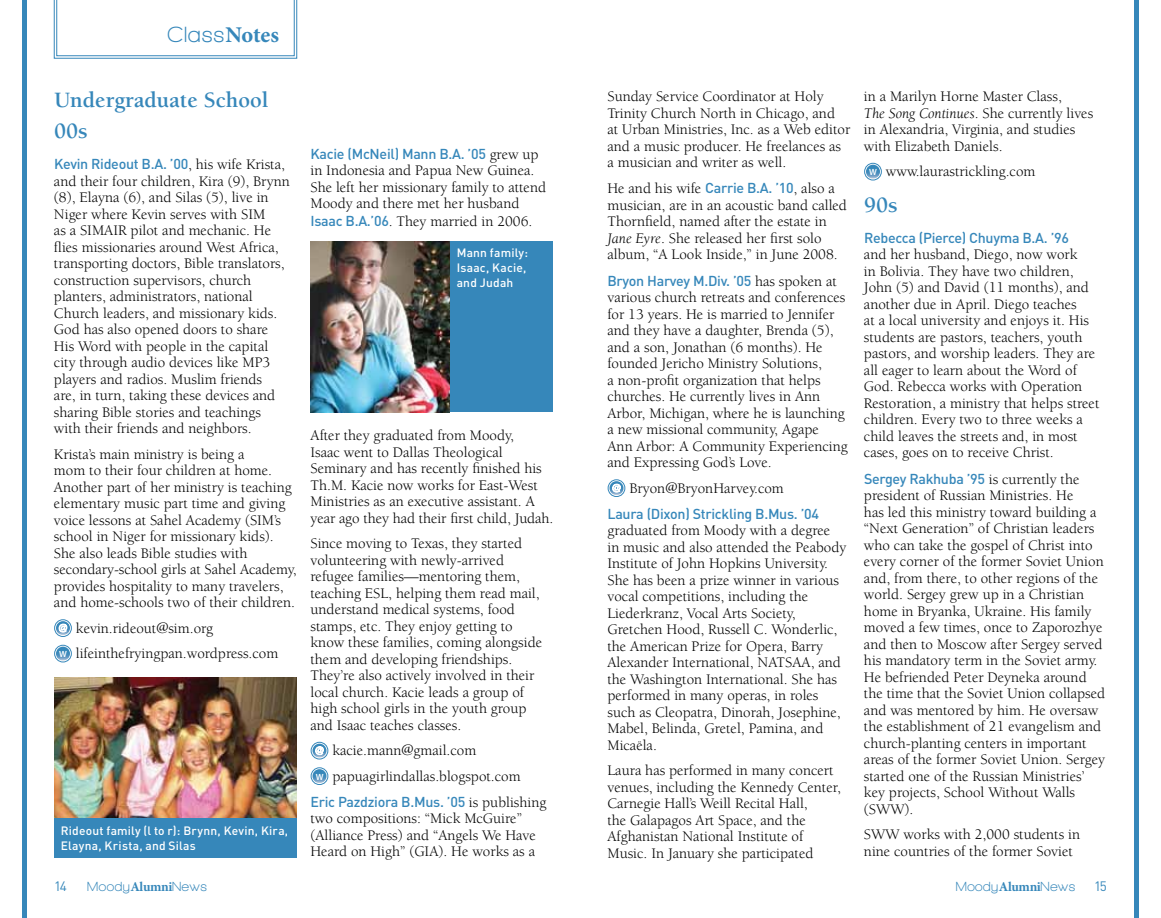
<style>
.page{position:relative;width:1161px;height:918px;background:#fff}
.page>*{position:absolute;margin:0;border:0;box-sizing:border-box;transform-origin:0 0}
.t1{font:700 22.5px "Berkeley";color:#3687ba}
.t2{font:700 22.5px "Walkway";letter-spacing:.04em;color:#3687ba}
.t3{font:15px/16.5px "Berkeley";color:#000}
.t4{font:500 14.25px "DINOT";letter-spacing:-.02em;color:#3687ba}
.t5{font:700 13.5px "Walkway";letter-spacing:.04em;color:#3687ba}
.t6{font:13.5px "DINOT";color:#3687ba}
.t7{font:500 12px/15px "DINOT";letter-spacing:.015em;color:#fff}
.s1{font-family:"Minion Pro"}
.s2{font-family:"DINOT";font-weight:500;font-size:14.25px;color:#3687ba}
.s3{font-style:italic}
.s4{font-family:"Berkeley";font-weight:400;font-size:15px;color:#000}
.s5{font-family:"Myriad Pro";font-weight:600;font-size:9px;color:#fff}
</style>
<div class="page">
<svg style="left:54px;top:0;width:243px;height:59px"></svg>
<div style="left:22px;top:0;width:5px;height:918px;background:#3687ba"></div>
<hr style="left:1134px;top:0;width:4px;height:918px;background:#3687ba">
<svg style="left:610px;top:481px;width:13px;height:14px"></svg>
<svg style="left:612px;top:484px;width:9px;height:8px"></svg>
<div style="left:608px;top:479px;width:17px;height:18px;border:1px solid #3687ba;border-radius:50%"></div>
<svg style="left:866px;top:165px;width:14px;height:14px"></svg>
<div style="left:864px;top:163px;width:18px;height:17px;border:1px solid #3687ba;border-radius:50%"></div>
<svg style="left:56px;top:621px;width:14px;height:14px"></svg>
<svg style="left:59px;top:624px;width:8px;height:8px"></svg>
<div style="left:54px;top:619px;width:18px;height:18px;border:1px solid #3687ba;border-radius:50%"></div>
<svg style="left:56px;top:647px;width:14px;height:14px"></svg>
<div style="left:54px;top:645px;width:18px;height:17px;border:1px solid #3687ba;border-radius:50%"></div>
<svg style="left:313px;top:744px;width:13px;height:14px"></svg>
<svg style="left:315px;top:746px;width:9px;height:9px"></svg>
<div style="left:311px;top:742px;width:17px;height:17px;border:1px solid #3687ba;border-radius:50%"></div>
<svg style="left:313px;top:769px;width:13px;height:14px"></svg>
<div style="left:311px;top:767px;width:17px;height:18px;border:1px solid #3687ba;border-radius:50%"></div>
<div style="left:54px;top:818px;width:243px;height:40px;background:#3687ba"></div>
<img style="left:54px;top:678px;width:243px;height:140px">
<div style="left:310px;top:242px;width:244px;height:170px;background:#3687ba"></div>
<img style="left:310px;top:242px;width:140px;height:170px">
<h1 class="t2" style="left:167px;top:22px;width:113px">Class<span class="s1">Notes</span></h1>
<h1 class="t1" style="left:54px;top:88px;width:216px">Undergraduate School</h1>
<p class="t3" style="left:608px;top:89px;width:244px">Sunday Service Coordinator at Holy Trinity Church North in Chicago, and<br>at Urban Ministries, Inc. as a Web editor and a music producer. He freelances as a musician and writer as well.</p>
<p class="t3" style="left:607px;top:181px;width:241px">He and his wife <span class="s2">Carrie B.A. ’10</span>, also a musician, are in an acoustic band called Thornfield, named after the estate in <span class="s3">Jane Eyre</span>. She released her first solo album, “A Look Inside,” in June 2008.</p>
<p class="t4" style="left:608px;top:271px;width:231px">Bryon Harvey M.Div. ’05 <span class="s4">has spoken at</span></p>
<p class="t3" style="left:607px;top:290px;width:242px">various church retreats and conferences for 13 years. He is married to Jennifer and they have a daughter, Brenda (5), and a son, Jonathan (6 months). He founded Jericho Ministry Solutions,<br>a non-profit organization that helps churches. He currently lives in Ann Arbor, Michigan, where he is launching a new missional community, Agape Ann Arbor: A Community Experiencing and Expressing God’s Love.</p>
<p class="t3" style="left:629px;top:480px;width:156px">Bryon@BryonHarvey.com</p>
<p class="t4" style="left:608px;top:504px;width:213px">Laura (Dixon) Strickling B.Mus. ’04</p>
<p class="t3" style="left:607px;top:523px;width:240px">graduated from Moody with a degree<br>in music and also attended the Peabody Institute of John Hopkins University.<br>She has been a prize winner in various vocal competitions, including the Liederkranz, Vocal Arts Society, Gretchen Hood, Russell C. Wonderlic, the American Prize for Opera, Barry Alexander International, NATSAA, and the Washington International. She has performed in many operas, in roles such as Cleopatra, Dinorah, Josephine, Mabel, Belinda, Gretel, Pamina, and Micaëla.</p>
<p class="t3" style="left:607px;top:763px;width:235px">Laura has performed in many concert venues, including the Kennedy Center, Carnegie Hall’s Weill Recital Hall,<br>the Galapagos Art Space, and the Afghanistan National Institute of Music. In January she participated</p>
<h1 class="t1" style="left:54px;top:119px;width:35px">00s</h1>
<p class="t4" style="left:54px;top:154px;width:232px">Kevin Rideout B.A. ’00<span class="s4">, his wife Krista,</span></p>
<p class="t3" style="left:54px;top:173px;width:237px">and their four children, Kira (9), Brynn (8), Elayna (6), and Silas (5), live in Niger where Kevin serves with SIM<br>as a SIMAIR pilot and mechanic. He flies missionaries around West Africa, transporting doctors, Bible translators, construction supervisors, church planters, administrators, national Church leaders, and missionary kids.<br>God has also opened doors to share His Word with people in the capital city through audio devices like MP3 players and radios. Muslim friends<br>are, in turn, taking these devices and sharing Bible stories and teachings with their friends and neighbors.</p>
<p class="t3" style="left:54px;top:446px;width:244px">Krista’s main ministry is being a<br>mom to their four children at home.<br>Another part of her ministry is teaching elementary music part time and giving voice lessons at Sahel Academy (SIM’s school in Niger for missionary kids).<br>She also leads Bible studies with secondary-school girls at Sahel Academy, provides hospitality to many travelers, and home-schools two of their children.</p>
<p class="t3" style="left:59px;top:615px;width:221px;line-height:25.5px;text-indent:17px">kevin.rideout@sim.org<br><span class="s5">W</span> lifeinthefryingpan.wordpress.com</p>
<p class="t4" style="left:310px;top:144px;width:230px">Kacie (McNeil) Mann B.A. ’05 <span class="s4">grew up</span></p>
<p class="t3" style="left:310px;top:163px;width:237px">in Indonesia and Papua New Guinea.<br>She left her missionary family to attend Moody and there met her husband <span class="s2">Isaac B.A.’06</span>. They married in 2006.</p>
<p class="t7" style="left:457px;top:245px;width:73px">Mann family:<br>Isaac, Kacie, and Judah</p>
<p class="t3" style="left:311px;top:428px;width:244px">After they graduated from Moody,<br>Isaac went to Dallas Theological Seminary and has recently finished his Th.M. Kacie now works for East-West Ministries as an executive assistant. A year ago they had their first child, Judah.</p>
<p class="t3" style="left:311px;top:536px;width:233px">Since moving to Texas, they started volunteering with newly-arrived refugee families—mentoring them, teaching ESL, helping them read mail, understand medical systems, food stamps, etc. They enjoy getting to know these families, coming alongside them and developing friendships.<br>They’re also actively involved in their local church. Kacie leads a group of high school girls in the youth group and Isaac teaches classes.</p>
<p class="t3" style="left:316px;top:738px;width:206px;line-height:25.5px;text-indent:17px">kacie.mann@gmail.com<br><span class="s5">W</span> papuagirlindallas.blogspot.com</p>
<p class="t4" style="left:310px;top:792px;width:237px">Eric Pazdziora B.Mus. ’05 <span class="s4">is publishing</span></p>
<p class="t3" style="left:310px;top:811px;width:227px">two compositions: “Mick McGuire” (Alliance Press) and “Angels We Have<br>Heard on High” (GIA). He works as a</p>
<p class="t7" style="left:61px;top:823px;width:229px">Rideout family (l to r): Brynn, Kevin, Kira,<br>Elayna, Krista, and Silas</p>
<p class="t3" style="left:864px;top:89px;width:231px">in a Marilyn Horne Master Class,<br><span class="s3">The Song Continues</span>. She currently lives in Alexandria, Virginia, and studies with Elizabeth Daniels.</p>
<p class="t3" style="left:869px;top:164px;width:168px"><span class="s5">W</span> www.laurastrickling.com</p>
<h1 class="t1" style="left:864px;top:193px;width:35px">90s</h1>
<p class="t4" style="left:864px;top:228px;width:207px">Rebecca (Pierce) Chuyma B.A. ’96</p>
<p class="t3" style="left:864px;top:247px;width:237px">and her husband, Diego, now work<br>in Bolivia. They have two children, John (5) and David (11 months), and another due in April. Diego teaches<br>at a local university and enjoys it. His students are pastors, teachers, youth pastors, and worship leaders. They are all eager to learn about the Word of God. Rebecca works with Operation Restoration, a ministry that helps street children. Every two to three weeks a child leaves the streets and, in most cases, goes on to receive Christ.</p>
<p class="t4" style="left:864px;top:469px;width:217px">Sergey Rakhuba ’95 <span class="s4">is currently the</span></p>
<p class="t3" style="left:864px;top:488px;width:243px">president of Russian Ministries. He<br>has led this ministry toward building a “Next Generation” of Christian leaders who can take the gospel of Christ into every corner of the former Soviet Union and, from there, to other regions of the world. Sergey grew up in a Christian home in Bryanka, Ukraine. His family moved a few times, once to Zaporozhye and then to Moscow after Sergey served his mandatory term in the Soviet army.<br>He befriended Peter Deyneka around the time that the Soviet Union collapsed and was mentored by him. He oversaw the establishment of 21 evangelism and church-planting centers in important areas of the former Soviet Union. Sergey started one of the Russian Ministries’ key projects, School Without Walls (SWW).</p>
<p class="t3" style="left:864px;top:827px;width:218px">SWW works with 2,000 students in nine countries of the former Soviet</p>
<p class="t6" style="left:54px;top:877px;width:14px">14</p>
<p class="t5" style="left:87px;top:879px;width:121px">Moody<span class="s1">Alumni</span>News</p>
<p class="t5" style="left:956px;top:879px;width:121px">Moody<span class="s1">Alumni</span>News</p>
<p class="t6" style="left:1094px;top:877px;width:14px">15</p>
</div>
